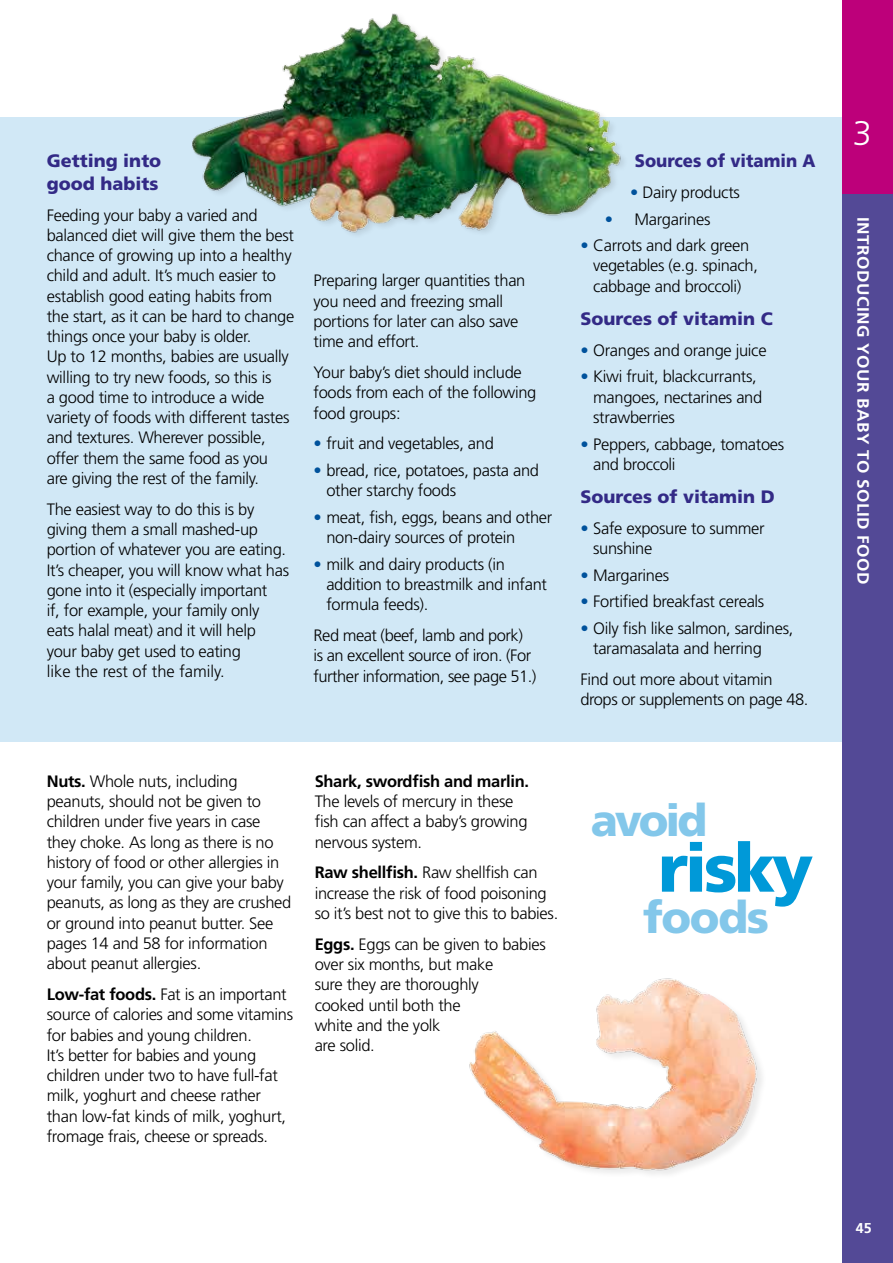
<style>
.page{position:relative;width:893px;height:1263px;background:#fff}
.page>*{position:absolute;margin:0;border:0;box-sizing:border-box;transform-origin:0 0}
.t1{font:900 67.35px "Frutiger";letter-spacing:-.05em;color:#0099d8}
.t2{font:900 44.55px "Frutiger";letter-spacing:-.05em;color:#83c7ea}
.t3{font:300 34.2px "Frutiger";color:#fff}
.t4{font:900 18px/22.5px "Frutiger";color:#332a86}
.t5{font:900 18px "Frutiger";color:#332a86;scale:.93 1}
.t6{font:300 16.5px/20.2px "Frutiger";letter-spacing:-.02em;color:#000}
.t7{font:700 16.5px "Frutiger";letter-spacing:-.02em;color:#000}
.t8{font:700 16.35px "Frutiger";letter-spacing:.025em;color:#fff;scale:1.05 1}
.t9{font:700 14.25px "Frutiger";color:#fff}
.s1{color:#00529c}
.s2{font-weight:700}
</style>
<div class="page">
<div style="left:0;top:117px;width:851px;height:625px;background:#d1e8f6"></div>
<img style="left:469px;top:978px;width:293px;height:196px">
<img style="left:192px;top:13px;width:432px;height:222px">
<div style="left:842px;top:164px;width:51px;height:1099px;background:#534996"></div>
<div style="left:842px;top:0;width:51px;height:193px;background:#bd007a"></div>
<p class="t4" style="left:47px;top:149px;width:116px">Getting into good habits</p>
<p class="t6" style="left:47px;top:205px;width:249px">Feeding your baby a varied and balanced diet will give them the best chance of growing up into a healthy child and adult. It’s much easier to establish good eating habits from the start, as it can be hard to change things once your baby is older.<br>Up to 12 months, babies are usually willing to try new foods, so this is<br>a good time to introduce a wide variety of foods with different tastes and textures. Wherever possible, offer them the same food as you<br>are giving the rest of the family.</p>
<p class="t6" style="left:47px;top:499px;width:244px">The easiest way to do this is by giving them a small mashed-up portion of whatever you are eating.<br>It’s cheaper, you will know what has gone into it (especially important<br>if, for example, your family only eats halal meat) and it will help your baby get used to eating<br>like the rest of the family.</p>
<p class="t6" style="left:314px;top:271px;width:213px">Preparing larger quantities than you need and freezing small portions for later can also save time and effort.</p>
<p class="t6" style="left:314px;top:362px;width:224px">Your baby’s diet should include foods from each of the following food groups:</p>
<p class="t6" style="left:314px;top:434px;width:182px"><span class="s1">•</span> fruit and vegetables, and</p>
<p class="t6" style="left:326px;top:460px;width:214px;text-indent:-13px"><span class="s1">•</span> bread, rice, potatoes, pasta and other starchy foods</p>
<p class="t6" style="left:326px;top:507px;width:227px;text-indent:-13px"><span class="s1">•</span> meat, fish, eggs, beans and other non-dairy sources of protein</p>
<p class="t6" style="left:326px;top:554px;width:222px;text-indent:-13px"><span class="s1">•</span> milk and dairy products (in addition to breastmilk and infant formula feeds).</p>
<p class="t6" style="left:314px;top:625px;width:224px">Red meat (beef, lamb and pork) is an excellent source of iron. (For further information, see page 51.)</p>
<p class="t5" style="left:635px;top:150px;width:196px">Sources of vitamin A</p>
<p class="t6" style="left:630px;top:182px;width:111px"><span class="s1">•</span> Dairy products</p>
<p class="t6" style="left:605px;top:209px;width:107px"><span class="s1">•</span> Margarines</p>
<p class="t6" style="left:593px;top:235px;width:166px;text-indent:-13px"><span class="s1">•</span> Carrots and dark green vegetables (e.g. spinach, cabbage and broccoli)</p>
<p class="t4" style="left:580px;top:307px;width:194px">Sources of vitamin C</p>
<p class="t6" style="left:580px;top:340px;width:188px"><span class="s1">•</span> Oranges and orange juice</p>
<p class="t6" style="left:593px;top:366px;width:171px;text-indent:-13px"><span class="s1">•</span> Kiwi fruit, blackcurrants, mangoes, nectarines and strawberries</p>
<p class="t6" style="left:593px;top:434px;width:193px;text-indent:-13px"><span class="s1">•</span> Peppers, cabbage, tomatoes and broccoli</p>
<p class="t4" style="left:580px;top:485px;width:196px">Sources of vitamin D</p>
<p class="t6" style="left:593px;top:518px;width:173px;text-indent:-13px"><span class="s1">•</span> Safe exposure to summer sunshine</p>
<p class="t6" style="left:580px;top:565px;width:90px"><span class="s1">•</span> Margarines</p>
<p class="t6" style="left:580px;top:591px;width:185px"><span class="s1">•</span> Fortified breakfast cereals</p>
<p class="t6" style="left:593px;top:618px;width:202px;text-indent:-13px"><span class="s1">•</span> Oily fish like salmon, sardines, taramasalata and herring</p>
<p class="t6" style="left:580px;top:669px;width:230px">Find out more about vitamin drops or supplements on page 48.</p>
<p class="t6" style="left:47px;top:771px;width:246px"><span class="s2">Nuts.</span> Whole nuts, including peanuts, should not be given to children under five years in case they choke. As long as there is no history of food or other allergies in your family, you can give your baby peanuts, as long as they are crushed or ground into peanut butter. See pages 14 and 58 for information about peanut allergies.</p>
<p class="t6" style="left:47px;top:984px;width:248px"><span class="s2">Low-fat foods.</span> Fat is an important source of calories and some vitamins for babies and young children.<br>It’s better for babies and young children under two to have full-fat milk, yoghurt and cheese rather than low-fat kinds of milk, yoghurt, fromage frais, cheese or spreads.</p>
<p class="t7" style="left:315px;top:771px;width:216px">Shark, swordfish and marlin.</p>
<p class="t6" style="left:315px;top:791px;width:214px">The levels of mercury in these fish can affect a baby’s growing nervous system.</p>
<p class="t6" style="left:315px;top:862px;width:245px"><span class="s2">Raw shellfish.</span> Raw shellfish can increase the risk of food poisoning so it’s best not to give this to babies.</p>
<p class="t6" style="left:315px;top:934px;width:233px"><span class="s2">Eggs.</span> Eggs can be given to babies over six months, but make<br>sure they are thoroughly<br>cooked until both the<br>white and the yolk<br>are solid.</p>
<h2 class="t2" style="left:591px;top:793px;width:118px">avoid</h2>
<h1 class="t1" style="left:658px;top:827px;width:157px">risky</h1>
<h2 class="t2" style="left:643px;top:891px;width:127px">foods</h2>
<h3 class="t3" style="left:853px;top:114px;width:21px">3</h3>
<p class="t8" style="left:873px;top:217px;width:351px;rotate:90deg">INTRODUCING YOUR BABY TO SOLID FOOD</p>
<p class="t9" style="left:856px;top:1220px;width:17px">45</p>
</div>
